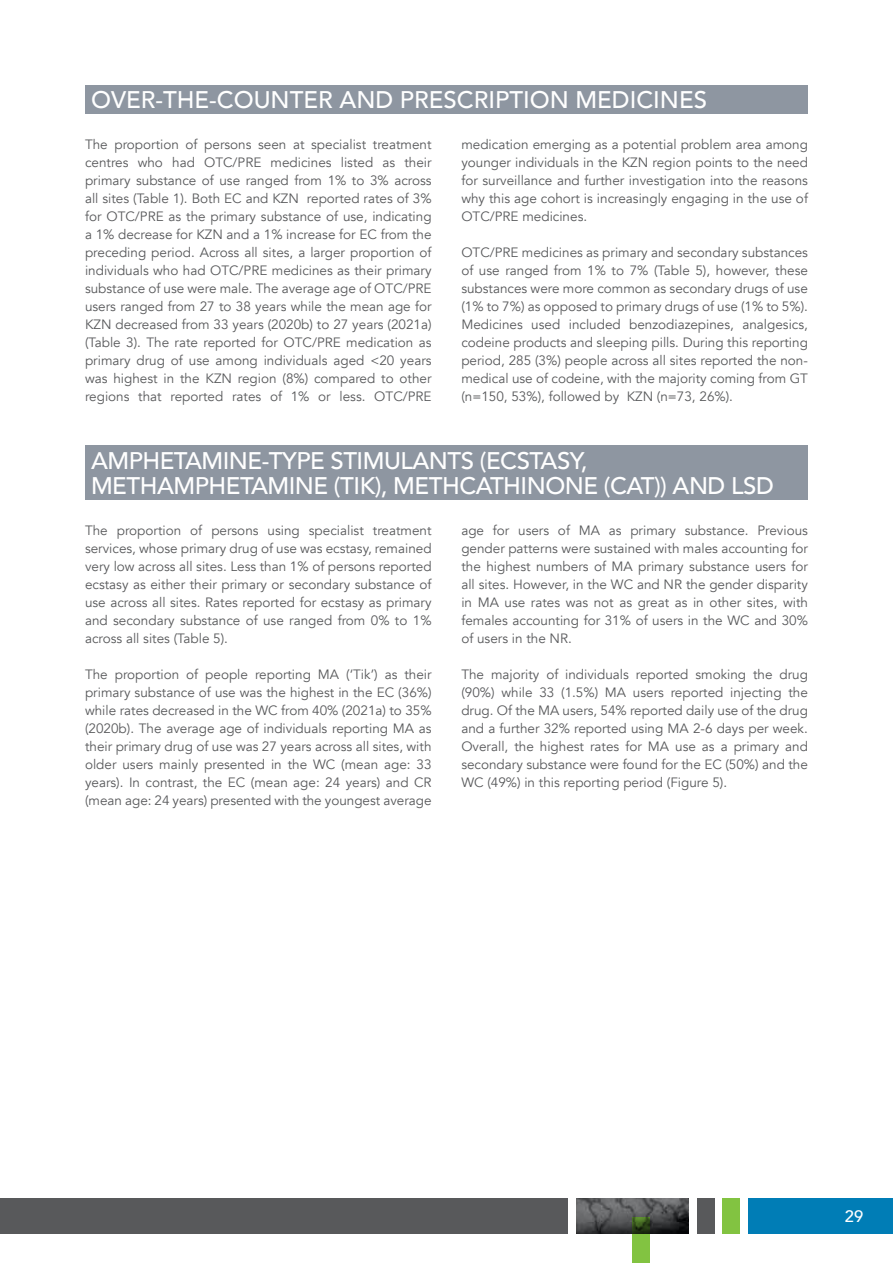
<style>
.page{position:relative;width:893px;height:1263px;background:#fff}
.page>*{position:absolute;margin:0;border:0;box-sizing:border-box;transform-origin:0 0}
.t1{font:500 24px/25.5px "Avenir";letter-spacing:-.02em;color:#fff}
.t2{font:500 24px "Avenir";color:#fff}
.t3{font:500 16.5px "Avenir";color:#fff}
.t4{font:13.5px/18px "Avenir";color:#58595b;text-align:justify}
</style>
<div class="page">
<img style="left:577px;top:1198px;width:112px;height:35px">
<div style="left:748px;top:1198px;width:145px;height:35px;background:#007db6"></div>
<div style="left:723px;top:1198px;width:17px;height:35px;background:#82c341"></div>
<svg style="left:632px;top:1217px;width:17px;height:46px"></svg>
<div style="left:697px;top:1198px;width:17px;height:35px;background:#58595b"></div>
<div style="left:0;top:1198px;width:568px;height:35px;background:#58595b"></div>
<div style="left:85px;top:85px;width:723px;height:29px;background:#8e96a1"></div>
<div style="left:85px;top:445px;width:723px;height:55px;background:#8e96a1"></div>
<h1 class="t2" style="left:91px;top:79px;width:618px">OVER-THE-COUNTER AND PRESCRIPTION MEDICINES</h1>
<p class="t4" style="left:85px;top:136px;width:348px">The proportion of persons seen at specialist treatment centres who had OTC/PRE medicines listed as their primary substance of use ranged from 1% to 3% across all sites (Table 1). Both EC and KZN reported rates of 3% for OTC/PRE as the primary substance of use, indicating a 1% decrease for KZN and a 1% increase for EC from the preceding period. Across all sites, a larger proportion of individuals who had OTC/PRE medicines as their primary substance of use were male. The average age of OTC/PRE users ranged from 27 to 38 years while the mean age for KZN decreased from 33 years (2020b) to 27 years (2021a) (Table 3). The rate reported for OTC/PRE medication as primary drug of use among individuals aged &lt;20 years was highest in the KZN region (8%) compared to other regions that reported rates of 1% or less. OTC/PRE</p>
<p class="t4" style="left:461px;top:136px;width:348px">medication emerging as a potential problem area among younger individuals in the KZN region points to the need for surveillance and further investigation into the reasons why this age cohort is increasingly engaging in the use of OTC/PRE medicines.</p>
<p class="t4" style="left:461px;top:244px;width:348px">OTC/PRE medicines as primary and secondary substances of use ranged from 1% to 7% (Table 5), however, these substances were more common as secondary drugs of use (1% to 7%) as opposed to primary drugs of use (1% to 5%).<br>Medicines used included benzodiazepines, analgesics, codeine products and sleeping pills. During this reporting period, 285 (3%) people across all sites reported the non&shy;medical use of codeine, with the majority coming from GT (n=150, 53%), followed by KZN (n=73, 26%).</p>
<h1 class="t1" style="left:91px;top:446px;width:684px">AMPHETAMINE-TYPE STIMULANTS (ECSTASY,<br>METHAMPHETAMINE (TIK), METHCATHINONE (CAT)) AND LSD</h1>
<p class="t4" style="left:85px;top:521px;width:348px">The proportion of persons using specialist treatment services, whose primary drug of use was ecstasy, remained very low across all sites. Less than 1% of persons reported ecstasy as either their primary or secondary substance of use across all sites. Rates reported for ecstasy as primary and secondary substance of use ranged from 0% to 1% across all sites (Table 5).</p>
<p class="t4" style="left:85px;top:665px;width:348px">The proportion of people reporting MA (‘Tik’) as their primary substance of use was the highest in the EC (36%) while rates decreased in the WC from 40% (2021a) to 35% (2020b). The average age of individuals reporting MA as their primary drug of use was 27 years across all sites, with older users mainly presented in the WC (mean age: 33 years). In contrast, the EC (mean age: 24 years) and CR (mean age: 24 years) presented with the youngest average</p>
<p class="t4" style="left:461px;top:521px;width:348px">age for users of MA as primary substance. Previous gender patterns were sustained with males accounting for the highest numbers of MA primary substance users for all sites. However, in the WC and NR the gender disparity in MA use rates was not as great as in other sites, with females accounting for 31% of users in the WC and 30% of users in the NR.</p>
<p class="t4" style="left:461px;top:665px;width:348px">The majority of individuals reported smoking the drug (90%) while 33 (1.5%) MA users reported injecting the drug. Of the MA users, 54% reported daily use of the drug and a further 32% reported using MA 2-6 days per week.<br>Overall, the highest rates for MA use as a primary and secondary substance were found for the EC (50%) and the WC (49%) in this reporting period (Figure 5).</p>
<p class="t3" style="left:845px;top:1202px;width:20px">29</p>
</div>
